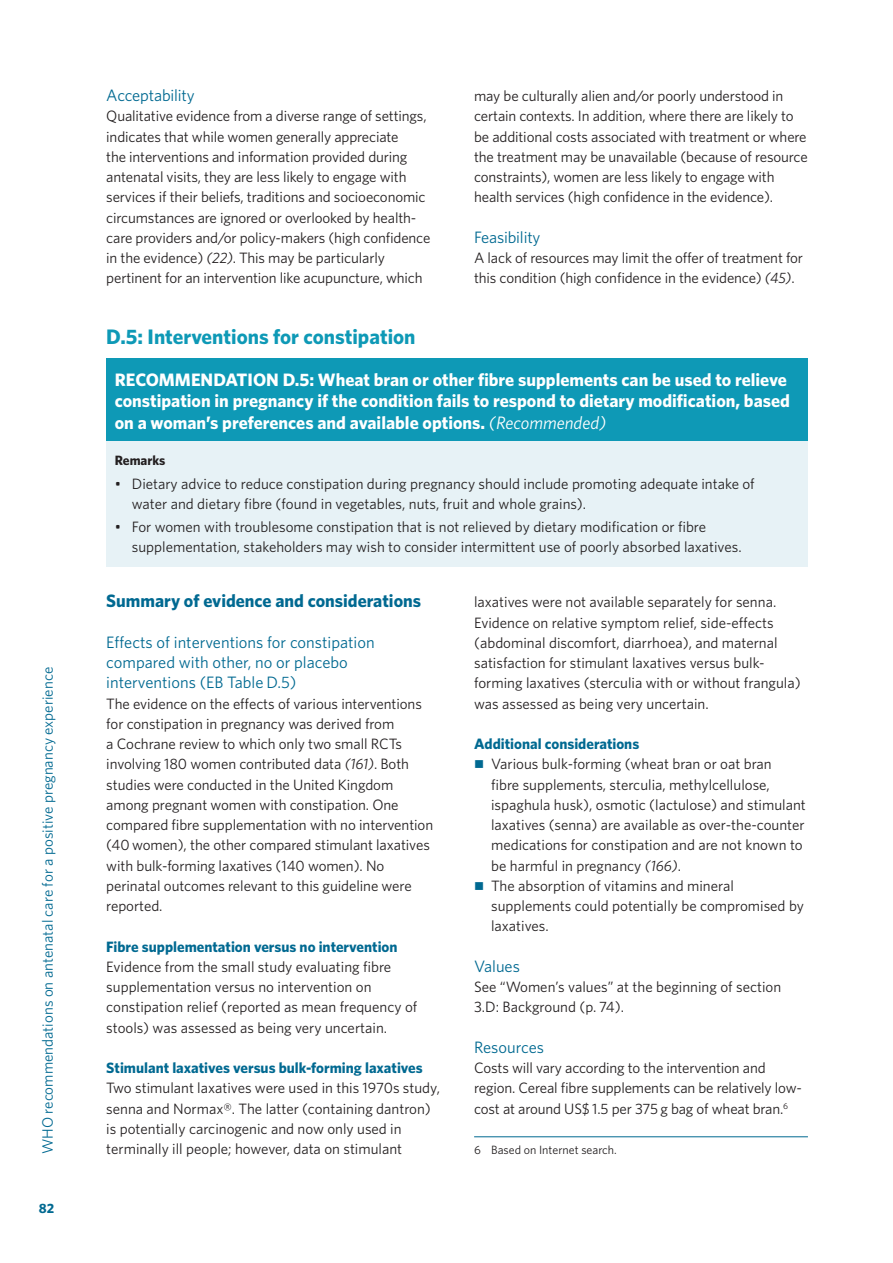
<style>
.page{position:relative;width:893px;height:1263px;background:#fff}
.page>*{position:absolute;margin:0;border:0;box-sizing:border-box;transform-origin:0 0}
.heading_level_1_befo{font:700 21px "Whitney";color:#0e99b6}
.recommendations_-_he{font:700 18px/21.6px "Whitney";color:#fff}
.heading_level_2{font:700 18px "Whitney";color:#006991}
.heading_level_3{font:16.5px/20.2px "Whitney";color:#006991}
.body{font:15px/20.2px "Whitney";letter-spacing:-.005em;color:#231f20}
.heading_level_4__int{font:700 15px "Whitney";color:#006991}
.t1{font:15px "Whitney";color:#006991}
.table_body{font:700 13.5px "Whitney";color:#231f20}
.t2{font:700 13.5px "Whitney";color:#006991}
.footnote{font:12px "Whitney";color:#231f20}
.s1{font-style:italic}
.s2{font-weight:400;font-style:italic}
.s3{color:#006991}
</style>
<div class="page">
<div style="left:106px;top:359px;width:702px;height:83px;background:#0e99b6"></div>
<div style="left:106px;top:442px;width:702px;height:125px;background:#e7f2f6"></div>
<hr style="left:474px;top:1136px;width:334px;height:1px;background:#006991">
<p class="t1" style="left:38px;top:1154px;width:489px;rotate:-90deg">WHO recommendations on antenatal care for a positive pregnancy experience</p>
<p class="t2" style="left:39px;top:1199px;width:17px">82</p>
<p class="heading_level_3" style="left:106px;top:85px;width:90px">Acceptability</p>
<p class="body" style="left:106px;top:106px;width:326px">Qualitative evidence from a diverse range of settings, indicates that while women generally appreciate<br>the interventions and information provided during antenatal visits, they are less likely to engage with services if their beliefs, traditions and socioeconomic circumstances are ignored or overlooked by health&shy;care providers and/or policy-makers (high confidence in the evidence) <span class="s1">(22)</span>. This may be particularly pertinent for an intervention like acupuncture, which</p>
<p class="body" style="left:474px;top:85px;width:335px">may be culturally alien and/or poorly understood in certain contexts. In addition, where there are likely to be additional costs associated with treatment or where the treatment may be unavailable (because of resource constraints), women are less likely to engage with health services (high confidence in the evidence).</p>
<p class="heading_level_3" style="left:474px;top:227px;width:68px">Feasibility</p>
<p class="body" style="left:474px;top:247px;width:330px">A lack of resources may limit the offer of treatment for this condition (high confidence in the evidence) <span class="s1">(45)</span>.</p>
<p class="heading_level_1_befo" style="left:106px;top:323px;width:311px">D.5: Interventions for constipation</p>
<p class="recommendations_-_he" style="left:115px;top:368px;width:677px">RECOMMENDATION D.5: Wheat bran or other fibre supplements can be used to relieve constipation in pregnancy if the condition fails to respond to dietary modification, based on a woman’s preferences and available options. <span class="s2">(Recommended)</span></p>
<p class="table_body" style="left:115px;top:451px;width:52px">Remarks</p>
<p class="body" style="left:132px;top:474px;width:624px;line-height:19.5px;text-indent:-17px">• Dietary advice to reduce constipation during pregnancy should include promoting adequate intake of water and dietary fibre (found in vegetables, nuts, fruit and whole grains).</p>
<p class="body" style="left:132px;top:517px;width:611px;line-height:19.5px;text-indent:-17px">• For women with troublesome constipation that is not relieved by dietary modification or fibre supplementation, stakeholders may wish to consider intermittent use of poorly absorbed laxatives.</p>
<p class="heading_level_2" style="left:106px;top:589px;width:316px">Summary of evidence and considerations</p>
<p class="heading_level_3" style="left:106px;top:632px;width:270px">Effects of interventions for constipation compared with other, no or placebo interventions (EB Table D.5)</p>
<p class="body" style="left:106px;top:693px;width:328px">The evidence on the effects of various interventions for constipation in pregnancy was derived from<br>a Cochrane review to which only two small RCTs involving 180 women contributed data <span class="s1">(161)</span>. Both studies were conducted in the United Kingdom among pregnant women with constipation. One compared fibre supplementation with no intervention (40 women), the other compared stimulant laxatives with bulk-forming laxatives (140 women). No perinatal outcomes relevant to this guideline were reported.</p>
<p class="heading_level_4__int" style="left:106px;top:936px;width:293px">Fibre supplementation versus no intervention</p>
<p class="body" style="left:106px;top:956px;width:312px">Evidence from the small study evaluating fibre supplementation versus no intervention on constipation relief (reported as mean frequency of stools) was assessed as being very uncertain.</p>
<p class="heading_level_4__int" style="left:106px;top:1058px;width:318px">Stimulant laxatives versus bulk-forming laxatives</p>
<p class="body" style="left:106px;top:1078px;width:335px">Two stimulant laxatives were used in this 1970s study, senna and Normax®. The latter (containing dantron) is potentially carcinogenic and now only used in terminally ill people; however, data on stimulant</p>
<p class="body" style="left:474px;top:592px;width:328px">laxatives were not available separately for senna.<br>Evidence on relative symptom relief, side-effects (abdominal discomfort, diarrhoea), and maternal satisfaction for stimulant laxatives versus bulk&shy;forming laxatives (sterculia with or without frangula) was assessed as being very uncertain.</p>
<p class="heading_level_4__int" style="left:474px;top:734px;width:167px">Additional considerations</p>
<p class="body" style="left:491px;top:754px;width:316px;text-indent:-17px"><span class="s3">■</span> Various bulk-forming (wheat bran or oat bran<br>fibre supplements, sterculia, methylcellulose, ispaghula husk), osmotic (lactulose) and stimulant laxatives (senna) are available as over-the-counter medications for constipation and are not known to be harmful in pregnancy <span class="s1">(166)</span>.</p>
<p class="body" style="left:491px;top:875px;width:314px;text-indent:-17px"><span class="s3">■</span> The absorption of vitamins and mineral supplements could potentially be compromised by laxatives.</p>
<p class="heading_level_3" style="left:474px;top:956px;width:47px">Values</p>
<p class="body" style="left:474px;top:976px;width:309px">See “Women’s values” at the beginning of section<br>3.D: Background (p. 74).</p>
<p class="heading_level_3" style="left:474px;top:1037px;width:71px">Resources</p>
<p class="body" style="left:474px;top:1057px;width:329px">Costs will vary according to the intervention and region. Cereal fibre supplements can be relatively low&shy;cost at around US$ 1.5 per 375 g bag of wheat bran.<sup>6</sup></p>
<p class="footnote" style="left:474px;top:1142px;width:144px">6 Based on Internet search.</p>
</div>
